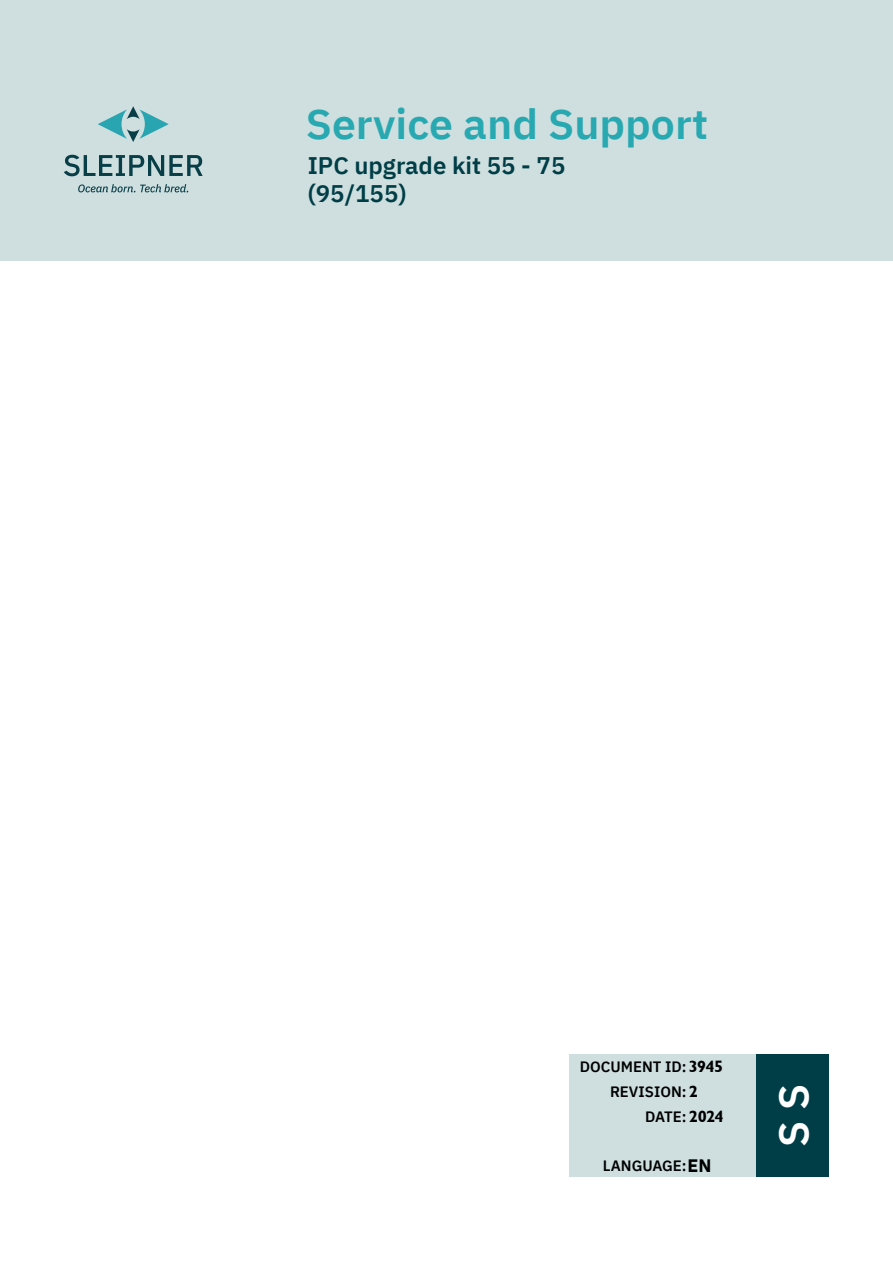
<style>
.page{position:relative;width:893px;height:1263px;background:#fff}
.page>*{position:absolute;margin:0;border:0;box-sizing:border-box;transform-origin:0 0}
.t1{font:600 42px "IBM Plex Sans";color:#28a9b1}
.t2{font:600 42px "IBM Plex Sans";color:#fff}
.t3{font:600 24px "IBM Plex Sans";color:#003e47}
.t4{font:700 18px "IBM Plex Sans";color:#000}
.t5{font:600 15px "IBM Plex Sans";color:#000}
.s1{font-family:"Garrison Sans BOLD";font-weight:400;font-size:16.5px}
</style>
<div class="page">
<div style="left:0;top:0;width:893px;height:260px;background:#cfdfdf"></div>
<svg style="left:98px;top:106px;width:71px;height:36px"></svg>
<svg style="left:78px;top:184px;width:110px;height:8px"></svg>
<svg style="left:64px;top:155px;width:139px;height:21px"></svg>
<div style="left:756px;top:1054px;width:73px;height:123px;background:#003e47"></div>
<div style="left:569px;top:1054px;width:187px;height:123px;background:#cfdfdf"></div>
<p class="t1" style="left:306px;top:91px;width:404px">Service and Support</p>
<p class="t3" style="left:308px;top:146px;width:259px">IPC upgrade kit 55 - 75</p>
<p class="t3" style="left:308px;top:175px;width:100px">(95/155)</p>
<p class="t5" style="left:580px;top:1055px;width:145px">DOCUMENT ID:<span class="s1">3945</span></p>
<p class="t5" style="left:610px;top:1080px;width:90px">REVISION:<span class="s1">2</span></p>
<p class="t5" style="left:645px;top:1105px;width:80px">DATE: <span class="s1">2024</span></p>
<p class="t4" style="left:687px;top:1151px;width:25px">EN</p>
<p class="t5" style="left:603px;top:1154px;width:85px">LANGUAGE:</p>
<p class="t2" style="left:760px;top:1146px;width:64px;rotate:-90deg">S S</p>
</div>
